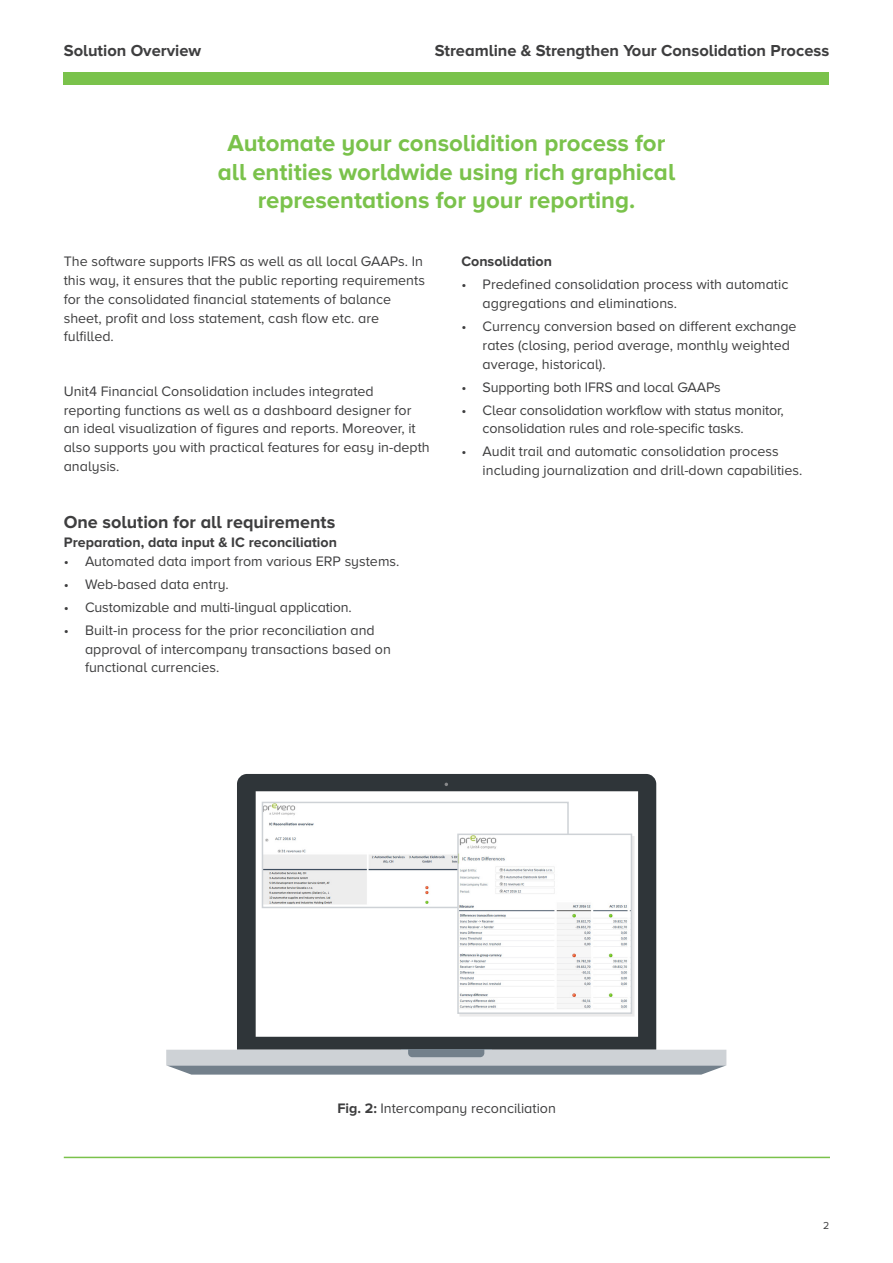
<style>
.page{position:relative;width:893px;height:1263px;background:#fff}
.page>*{position:absolute;margin:0;border:0;box-sizing:border-box;transform-origin:0 0}
.Highlight{font:700 24px/28.8px "Proxima Nova A";color:#7ac24b;text-align:center}
.Subtitle_2{font:700 18px "Proxima Nova A";color:#3e3e3f}
.t1{font:700 16.5px "Proxima Nova A";color:#3e3e3f}
.Tabbed_body_copy{font:14.25px/18.8px "Proxima Nova A";color:#3e3e3f}
.Body_copy{font:14.25px/18.8px "Proxima Nova A";color:#3e3e3f}
.Body_copy-2{font:700 14.25px "Proxima Nova A";color:#3e3e3f}
.Tabbed_body_copy-2{font:700 14.25px "Proxima Nova A";color:#3e3e3f}
.Body_copy-3{font:10.5px "Proxima Nova A";color:#3e3e3f}
.s1{font-weight:700}
</style>
<div class="page">
<div style="left:64px;top:72px;width:765px;height:13px;background:#7ac24b"></div>
<hr style="left:64px;top:1157px;width:766px;height:1px;background:#7ac24b">
<svg style="left:237px;top:774px;width:419px;height:276px"></svg>
<svg style="left:166px;top:1050px;width:560px;height:24px;background:#acb4ba"></svg>
<img style="left:265px;top:805px;width:301px;height:100px">
<div style="left:262px;top:802px;width:307px;height:106px;border:2px solid #ced2d6"></div>
<div style="left:459px;top:836px;width:176px;height:180px;background:#ecebeb"></div>
<img style="left:460px;top:836px;width:169px;height:175px">
<div style="left:457px;top:833px;width:175px;height:181px;border:2px solid #ced2d6"></div>
<p class="t1" style="left:64px;top:41px;width:139px">Solution Overview</p>
<p class="t1" style="left:435px;top:41px;width:396px">Streamline &amp; Strengthen Your Consolidation Process</p>
<p class="Highlight" style="left:218px;top:128px;width:459px">Automate your consolidition process for all entities worldwide using rich graphical representations for your reporting.</p>
<p class="Body_copy" style="left:64px;top:252px;width:363px">The software supports IFRS as well as all local GAAPs. In this way, it ensures that the public reporting requirements for the consolidated financial statements of balance sheet, profit and loss statement, cash flow etc. are fulfilled.</p>
<p class="Body_copy" style="left:64px;top:382px;width:367px">Unit4 Financial Consolidation includes integrated reporting functions as well as a dashboard designer for an ideal visualization of figures and reports. Moreover, it also supports you with practical features for easy in-depth analysis.</p>
<p class="Subtitle_2" style="left:64px;top:512px;width:273px">One solution for all requirements</p>
<p class="Body_copy-2" style="left:64px;top:534px;width:275px">Preparation, data input &amp; IC reconciliation</p>
<p class="Tabbed_body_copy" style="left:64px;top:551px;width:337px">• Automated data import from various ERP systems.</p>
<p class="Tabbed_body_copy" style="left:64px;top:574px;width:167px">• Web-based data entry.</p>
<p class="Tabbed_body_copy" style="left:64px;top:597px;width:290px">• Customizable and multi-lingual application.</p>
<p class="Tabbed_body_copy" style="left:85px;top:620px;width:307px;text-indent:-21px">• Built-in process for the prior reconciliation and approval of intercompany transactions based on functional currencies.</p>
<p class="Tabbed_body_copy-2" style="left:461px;top:254px;width:92px">Consolidation</p>
<p class="Tabbed_body_copy" style="left:483px;top:275px;width:307px;text-indent:-21px">• Predefined consolidation process with automatic aggregations and eliminations.</p>
<p class="Tabbed_body_copy" style="left:483px;top:317px;width:315px;text-indent:-21px">• Currency conversion based on different exchange rates (closing, period average, monthly weighted average, historical).</p>
<p class="Tabbed_body_copy" style="left:461px;top:377px;width:261px">• Supporting both IFRS and local GAAPs</p>
<p class="Tabbed_body_copy" style="left:483px;top:400px;width:303px;text-indent:-21px">• Clear consolidation workflow with status monitor, consolidation rules and role-specific tasks.</p>
<p class="Tabbed_body_copy" style="left:483px;top:442px;width:321px;text-indent:-21px">• Audit trail and automatic consolidation process including journalization and drill-down capabilities.</p>
<p class="Body_copy" style="left:337px;top:1098px;width:220px"><span class="s1">Fig. 2:</span> Intercompany reconciliation</p>
<p class="Body_copy-3" style="left:823px;top:1219px;width:8px">2</p>
<p class="Body_copy-3" style="left:823px;top:1219px;width:7px">3</p>
</div>
